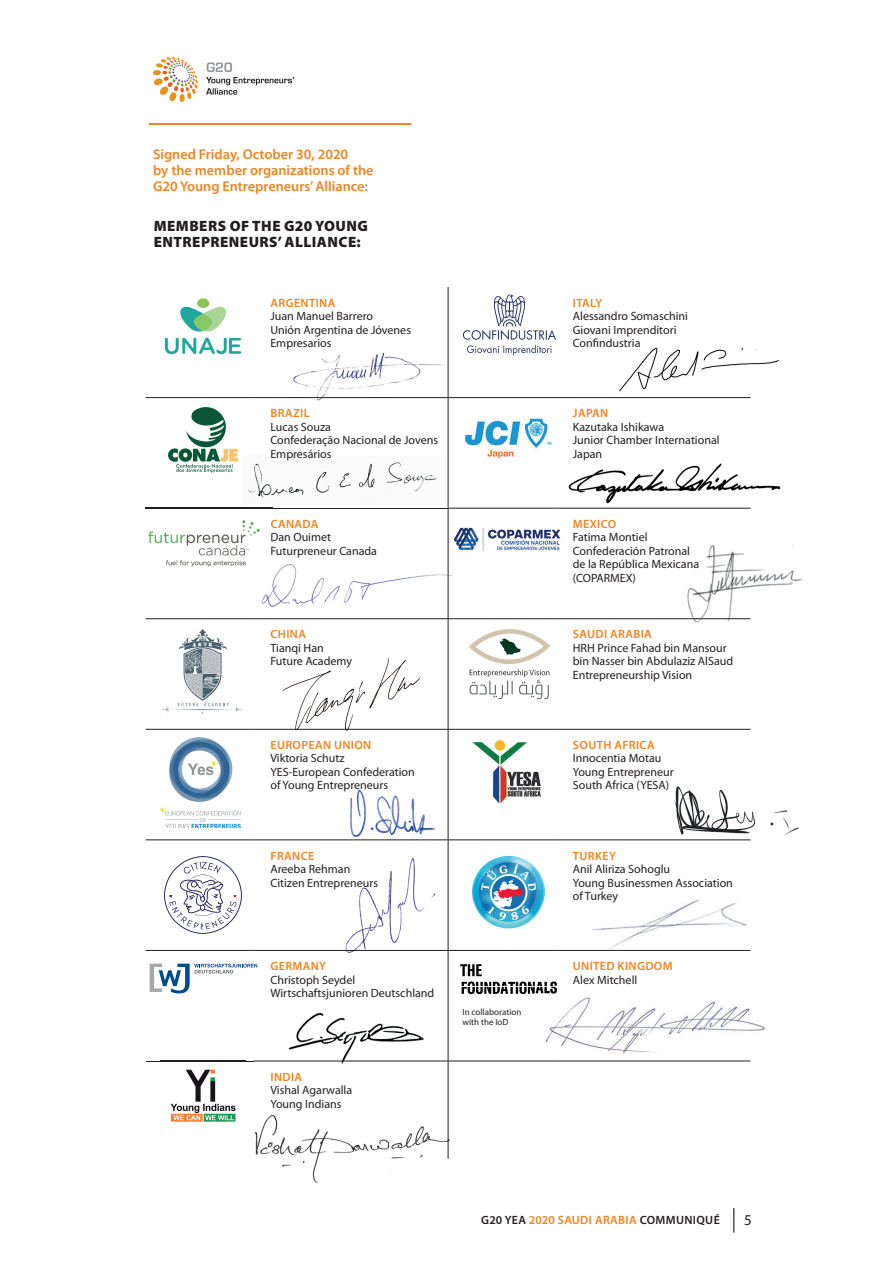
<style>
.page{position:relative;width:893px;height:1263px;background:#fff}
.page>*{position:absolute;margin:0;border:0;box-sizing:border-box;transform-origin:0 0}
.t1{font:900 15px/16.5px "Myriad Pro";letter-spacing:.03em;color:#231f20}
.t2{font:15px "Myriad Pro";color:#231f20}
.t3{font:600 14.25px/16px "Myriad Pro";color:#ee8422}
.t4{font:12px/13.5px "Myriad Pro";color:#231f20}
.t5{font:600 12px "Myriad Pro";letter-spacing:.03em;color:#ee8422}
.t6{font:600 12px "Myriad Pro";letter-spacing:.03em;color:#231f20}
.t7{font:9px/10.5px "Myriad Pro";color:#231f20}
.s1{color:#ee8422}
</style>
<div class="page">
<img style="left:270px;top:658px;width:161px;height:73px">
<img style="left:345px;top:789px;width:93px;height:51px">
<img style="left:272px;top:1012px;width:164px;height:52px">
<img style="left:619px;top:347px;width:160px;height:45px">
<img style="left:534px;top:997px;width:231px;height:64px">
<img style="left:580px;top:899px;width:171px;height:52px">
<img style="left:668px;top:544px;width:135px;height:79px">
<img style="left:248px;top:462px;width:188px;height:36px">
<img style="left:262px;top:555px;width:191px;height:54px">
<img style="left:255px;top:1105px;width:195px;height:78px">
<img style="left:339px;top:857px;width:101px;height:96px">
<img style="left:674px;top:786px;width:125px;height:49px">
<img style="left:288px;top:352px;width:156px;height:49px">
<img style="left:568px;top:463px;width:213px;height:41px">
<hr style="left:146px;top:397px;width:107px;height:1px;background:#231f20">
<hr style="left:556px;top:397px;width:194px;height:1px;background:#231f20">
<hr style="left:556px;top:508px;width:194px;height:1px;background:#231f20">
<hr style="left:146px;top:618px;width:107px;height:1px;background:#231f20">
<hr style="left:556px;top:618px;width:194px;height:1px;background:#231f20">
<hr style="left:146px;top:729px;width:107px;height:1px;background:#231f20">
<hr style="left:556px;top:729px;width:194px;height:1px;background:#231f20">
<hr style="left:146px;top:840px;width:107px;height:1px;background:#231f20">
<hr style="left:556px;top:840px;width:194px;height:1px;background:#231f20">
<hr style="left:146px;top:950px;width:107px;height:1px;background:#231f20">
<hr style="left:556px;top:950px;width:194px;height:1px;background:#231f20">
<hr style="left:146px;top:1061px;width:107px;height:1px;background:#231f20">
<hr style="left:556px;top:1061px;width:194px;height:1px;background:#231f20">
<hr style="left:448px;top:287px;width:1px;height:110px;background:#231f20">
<hr style="left:253px;top:397px;width:195px;height:1px;background:#231f20">
<hr style="left:448px;top:397px;width:108px;height:1px;background:#231f20">
<hr style="left:448px;top:398px;width:1px;height:110px;background:#231f20">
<hr style="left:253px;top:508px;width:195px;height:1px;background:#231f20">
<hr style="left:448px;top:508px;width:108px;height:1px;background:#231f20">
<hr style="left:448px;top:508px;width:1px;height:110px;background:#231f20">
<hr style="left:253px;top:618px;width:195px;height:1px;background:#231f20">
<hr style="left:448px;top:618px;width:108px;height:1px;background:#231f20">
<hr style="left:448px;top:619px;width:1px;height:110px;background:#231f20">
<hr style="left:253px;top:729px;width:195px;height:1px;background:#231f20">
<hr style="left:448px;top:729px;width:108px;height:1px;background:#231f20">
<hr style="left:448px;top:729px;width:1px;height:111px;background:#231f20">
<hr style="left:253px;top:840px;width:195px;height:1px;background:#231f20">
<hr style="left:448px;top:840px;width:108px;height:1px;background:#231f20">
<hr style="left:448px;top:840px;width:1px;height:110px;background:#231f20">
<hr style="left:253px;top:950px;width:195px;height:1px;background:#231f20">
<hr style="left:448px;top:950px;width:108px;height:1px;background:#231f20">
<hr style="left:448px;top:951px;width:1px;height:110px;background:#231f20">
<hr style="left:253px;top:1061px;width:195px;height:1px;background:#231f20">
<hr style="left:448px;top:1061px;width:108px;height:1px;background:#231f20">
<hr style="left:448px;top:1061px;width:1px;height:98px;background:#231f20">
<svg style="left:733px;top:1208px;width:1px;height:24px"></svg>
<hr style="left:149px;top:123px;width:262px;height:2px;background:#ee8422">
<img style="left:154px;top:57px;width:139px;height:45px">
<img style="left:464px;top:418px;width:88px;height:41px">
<img style="left:462px;top:294px;width:94px;height:62px">
<img style="left:168px;top:408px;width:69px;height:65px">
<img style="left:455px;top:527px;width:106px;height:25px">
<img style="left:145px;top:508px;width:115px;height:59px">
<img style="left:262px;top:555px;width:10px;height:24px">
<img style="left:146px;top:508px;width:107px;height:1px">
<svg style="left:271px;top:521px;width:1px;height:36px"></svg>
<img style="left:162px;top:629px;width:80px;height:85px">
<img style="left:161px;top:738px;width:79px;height:90px">
<img style="left:473px;top:740px;width:68px;height:63px">
<img style="left:165px;top:857px;width:76px;height:77px">
<svg style="left:150px;top:964px;width:107px;height:29px"></svg>
<img style="left:472px;top:855px;width:73px;height:74px">
<img style="left:161px;top:1060px;width:84px;height:62px">
<img style="left:161px;top:1061px;width:84px;height:1px">
<img style="left:460px;top:964px;width:97px;height:31px">
<img style="left:534px;top:989px;width:24px;height:13px">
<img style="left:164px;top:298px;width:78px;height:57px">
<img style="left:468px;top:629px;width:82px;height:70px">
<p class="t3" style="left:153px;top:147px;width:222px">Signed Friday, October 30, 2020<br>by the member organizations of the<br>G20 Young Entrepreneurs’ Alliance:</p>
<p class="t1" style="left:154px;top:218px;width:216px">MEMBERS OF THE G20 YOUNG<br>ENTREPRENEURS’ ALLIANCE:</p>
<p class="t5" style="left:271px;top:296px;width:66px">ARGENTINA</p>
<p class="t4" style="left:270px;top:310px;width:142px">Juan Manuel Barrero<br>Unión Argentina de Jóvenes<br>Empresarios</p>
<p class="t5" style="left:271px;top:407px;width:41px">BRAZIL</p>
<p class="t4" style="left:270px;top:420px;width:169px">Lucas Souza<br>Confederação Nacional de Jovens<br>Empresários</p>
<p class="t5" style="left:271px;top:517px;width:49px">CANADA</p>
<p class="t4" style="left:270px;top:531px;width:108px">Dan Ouimet<br>Futurpreneur Canada</p>
<p class="t5" style="left:271px;top:628px;width:37px">CHINA</p>
<p class="t4" style="left:270px;top:641px;width:83px">Tianqi Han<br>Future Academy</p>
<p class="t5" style="left:271px;top:738px;width:102px">EUROPEAN UNION</p>
<p class="t4" style="left:270px;top:752px;width:146px">Viktoria Schutz<br>YES-European Confederation of Young Entrepreneurs</p>
<p class="t5" style="left:271px;top:849px;width:45px">FRANCE</p>
<p class="t4" style="left:270px;top:862px;width:109px">Areeba Rehman<br>Citizen Entrepreneurs</p>
<p class="t5" style="left:271px;top:959px;width:57px">GERMANY</p>
<p class="t4" style="left:270px;top:973px;width:165px">Christoph Seydel<br>Wirtschaftsjunioren Deutschland</p>
<p class="t5" style="left:271px;top:1070px;width:33px">INDIA</p>
<p class="t4" style="left:270px;top:1083px;width:83px">Vishal Agarwalla<br>Young Indians</p>
<p class="t7" style="left:462px;top:1006px;width:60px">In collaboration with the IoD</p>
<p class="t5" style="left:573px;top:296px;width:31px">ITALY</p>
<p class="t4" style="left:573px;top:310px;width:117px">Alessandro Somaschini<br>Giovani Imprenditori<br>Confindustria</p>
<p class="t5" style="left:573px;top:407px;width:37px">JAPAN</p>
<p class="t4" style="left:573px;top:420px;width:148px">Kazutaka Ishikawa<br>Junior Chamber International<br>Japan</p>
<p class="t5" style="left:573px;top:517px;width:45px">MEXICO</p>
<p class="t4" style="left:573px;top:531px;width:128px">Fatima Montiel<br>Confederación Patronal de la República Mexicana (COPARMEX)</p>
<p class="t5" style="left:573px;top:628px;width:80px">SAUDI ARABIA</p>
<p class="t4" style="left:573px;top:641px;width:162px">HRH Prince Fahad bin Mansour bin Nasser bin Abdulaziz AlSaud<br>Entrepreneurship Vision</p>
<p class="t5" style="left:573px;top:738px;width:83px">SOUTH AFRICA</p>
<p class="t4" style="left:573px;top:752px;width:102px">Innocentia Motau<br>Young Entrepreneur<br>South Africa (YESA)</p>
<p class="t5" style="left:573px;top:849px;width:44px">TURKEY</p>
<p class="t4" style="left:573px;top:862px;width:162px">Anil Aliriza Sohoglu<br>Young Businessmen Association of Turkey</p>
<p class="t5" style="left:573px;top:959px;width:101px">UNITED KINGDOM</p>
<p class="t4" style="left:573px;top:973px;width:66px">Alex Mitchell</p>
<p class="t6" style="left:481px;top:1214px;width:240px">G20 YEA <span class="s1">2020 SAUDI ARABIA</span> COMMUNIQUÉ</p>
<p class="t2" style="left:744px;top:1212px;width:9px">5</p>
</div>
